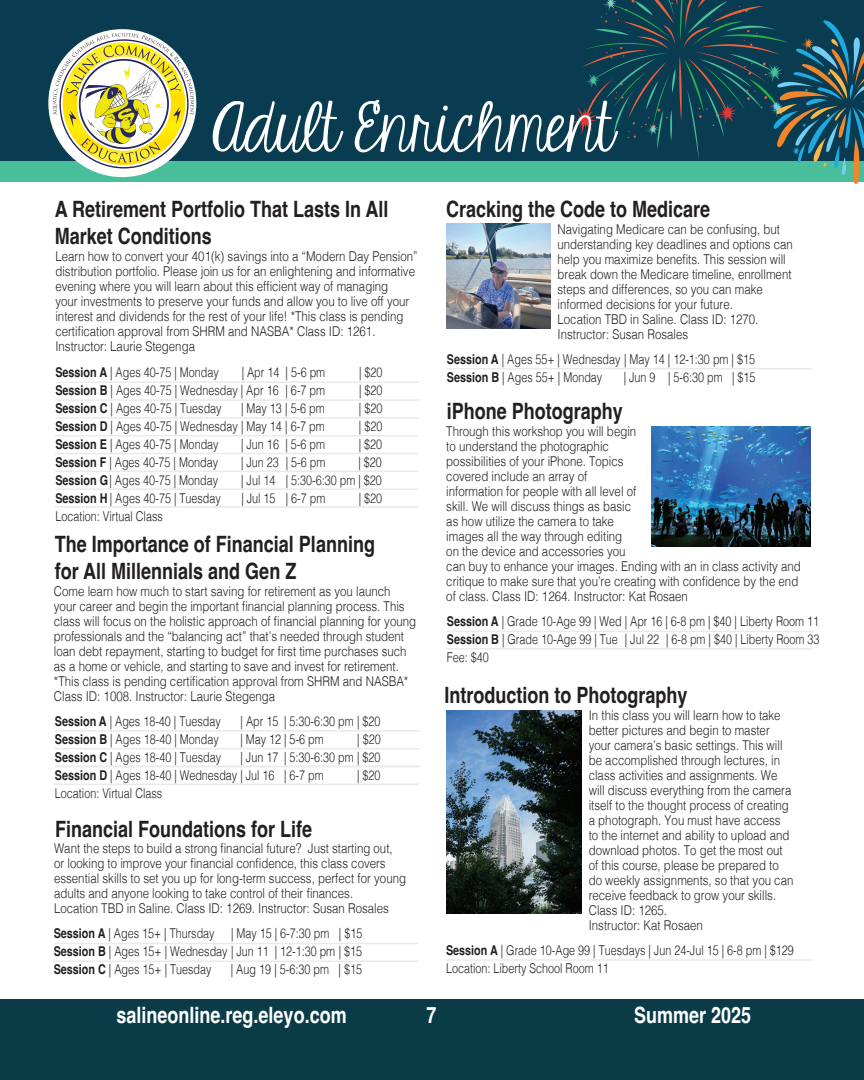
<style>
.page{position:relative;width:864px;height:1080px;background:#fff}
.page>*{position:absolute;margin:0;border:0;box-sizing:border-box;transform-origin:0 0}
.Page_Titles{font:72px "KG Eyes Wide Open";color:#fff}
.Paragraph_Text{font:700 22.5px/27px "Helvetica";color:#231f20;scale:.8 1}
.t1{font:700 22.5px "Helvetica";color:#fff;scale:.8 1}
.Paragraph_Text-2{font:300 13.5px/15px "Helvetica";color:#231f20;scale:.85 1}
.Paragraph_Text-3{font:300 13.5px "Helvetica";color:#231f20;scale:.8 1}
.s1{font-weight:700}
</style>
<div class="page">
<div style="left:0;top:0;width:864px;height:165px;background:#0a3c51"></div>
<div style="left:0;top:161px;width:864px;height:20px;background:#48bf9a"></div>
<div style="left:49px;top:30px;width:147px;height:146px;background:#fff;border-radius:50%"></div>
<div style="left:0;top:999px;width:864px;height:81px;background:#0a3c48"></div>
<svg style="left:569px;top:0;width:295px;height:184px"></svg>
<svg style="left:53px;top:33px;width:141px;height:135px"></svg>
<hr style="left:55px;top:748px;width:365px;height:1px;background:#e9eaeb">
<hr style="left:55px;top:730px;width:365px;height:2px;background:#e9eaeb">
<hr style="left:55px;top:399px;width:364px;height:2px;background:#e9eaeb">
<hr style="left:55px;top:382px;width:364px;height:1px;background:#e9eaeb">
<hr style="left:55px;top:417px;width:364px;height:2px;background:#e9eaeb">
<hr style="left:447px;top:631px;width:367px;height:1px;background:#e9eaeb">
<hr style="left:446px;top:648px;width:367px;height:2px;background:#e9eaeb">
<hr style="left:446px;top:959px;width:367px;height:2px;background:#e9eaeb">
<hr style="left:55px;top:453px;width:364px;height:1px;background:#e9eaeb">
<hr style="left:55px;top:435px;width:364px;height:1px;background:#e9eaeb">
<hr style="left:55px;top:471px;width:364px;height:1px;background:#e9eaeb">
<hr style="left:55px;top:506px;width:364px;height:2px;background:#e9eaeb">
<hr style="left:55px;top:488px;width:364px;height:2px;background:#e9eaeb">
<hr style="left:54px;top:961px;width:365px;height:1px;background:#e9eaeb">
<hr style="left:54px;top:943px;width:365px;height:1px;background:#e9eaeb">
<hr style="left:447px;top:368px;width:365px;height:1px;background:#e9eaeb">
<hr style="left:55px;top:766px;width:365px;height:1px;background:#e9eaeb">
<hr style="left:54px;top:784px;width:365px;height:1px;background:#e9eaeb">
<img style="left:651px;top:427px;width:160px;height:119px">
<img style="left:446px;top:710px;width:136px;height:203px">
<img style="left:446px;top:224px;width:105px;height:104px">
<p class="Page_Titles" style="left:212px;top:89px;width:403px">Adult Enrichment</p>
<p class="Paragraph_Text" style="left:55px;top:198px;width:419px">A Retirement Portfolio That Lasts In All<br>Market Conditions</p>
<p class="Paragraph_Text-2" style="left:55px;top:248px;width:428px">Learn how to convert your 401(k) savings into a “Modern Day Pension” distribution portfolio. Please join us for an enlightening and informative evening where you will learn about this efficient way of managing<br>your investments to preserve your funds and allow you to live off your interest and dividends for the rest of your life! *This class is pending certification approval from SHRM and NASBA* Class ID: 1261.</p>
<p class="Paragraph_Text-2" style="left:55px;top:338px;width:166px">Instructor: Laurie Stegenga</p>
<p class="Paragraph_Text-3" style="left:55px;top:361px;width:206px"><span class="s1">Session A</span> | Ages 40-75 | Monday</p>
<p class="Paragraph_Text-3" style="left:242px;top:361px;width:106px">| Apr 14 | 5-6 pm</p>
<p class="Paragraph_Text-3" style="left:359px;top:361px;width:31px">| $20</p>
<p class="Paragraph_Text-3" style="left:55px;top:379px;width:339px"><span class="s1">Session B</span> | Ages 40-75 | Wednesday | Apr 16 | 6-7 pm</p>
<p class="Paragraph_Text-3" style="left:359px;top:379px;width:31px">| $20</p>
<p class="Paragraph_Text-3" style="left:55px;top:397px;width:209px"><span class="s1">Session C</span> | Ages 40-75 | Tuesday</p>
<p class="Paragraph_Text-3" style="left:241px;top:397px;width:106px">| May 13 | 5-6 pm</p>
<p class="Paragraph_Text-3" style="left:359px;top:397px;width:31px">| $20</p>
<p class="Paragraph_Text-3" style="left:55px;top:415px;width:338px"><span class="s1">Session D</span> | Ages 40-75 | Wednesday | May 14 | 6-7 pm</p>
<p class="Paragraph_Text-3" style="left:359px;top:415px;width:31px">| $20</p>
<p class="Paragraph_Text-3" style="left:55px;top:433px;width:206px"><span class="s1">Session E</span> | Ages 40-75 | Monday</p>
<p class="Paragraph_Text-3" style="left:241px;top:433px;width:106px">| Jun 16 | 5-6 pm</p>
<p class="Paragraph_Text-3" style="left:359px;top:433px;width:31px">| $20</p>
<p class="Paragraph_Text-3" style="left:55px;top:451px;width:205px"><span class="s1">Session F</span> | Ages 40-75 | Monday</p>
<p class="Paragraph_Text-3" style="left:241px;top:451px;width:107px">| Jun 23 | 5-6 pm</p>
<p class="Paragraph_Text-3" style="left:359px;top:451px;width:31px">| $20</p>
<p class="Paragraph_Text-3" style="left:55px;top:469px;width:205px"><span class="s1">Session G</span> | Ages 40-75 | Monday</p>
<p class="Paragraph_Text-3" style="left:241px;top:469px;width:177px">| Jul 14 | 5:30-6:30 pm | $20</p>
<p class="Paragraph_Text-3" style="left:55px;top:487px;width:208px"><span class="s1">Session H</span> | Ages 40-75 | Tuesday</p>
<p class="Paragraph_Text-3" style="left:241px;top:487px;width:107px">| Jul 15 | 6-7 pm</p>
<p class="Paragraph_Text-3" style="left:359px;top:487px;width:31px">| $20</p>
<p class="Paragraph_Text-3" style="left:55px;top:505px;width:136px">Location: Virtual Class</p>
<p class="Paragraph_Text" style="left:55px;top:533px;width:402px">The Importance of Financial Planning for All Millennials and Gen Z</p>
<p class="Paragraph_Text-2" style="left:54px;top:582px;width:428px">Come learn how much to start saving for retirement as you launch your career and begin the important financial planning process. This class will focus on the holistic approach of financial planning for young professionals and the “balancing act” that’s needed through student loan debt repayment, starting to budget for first time purchases such as a home or vehicle, and starting to save and invest for retirement. *This class is pending certification approval from SHRM and NASBA* Class ID: 1008. Instructor: Laurie Stegenga</p>
<p class="Paragraph_Text-3" style="left:55px;top:710px;width:209px"><span class="s1">Session A</span> | Ages 18-40 | Tuesday</p>
<p class="Paragraph_Text-3" style="left:241px;top:710px;width:177px">| Apr 15 | 5:30-6:30 pm | $20</p>
<p class="Paragraph_Text-3" style="left:55px;top:728px;width:206px"><span class="s1">Session B</span> | Ages 18-40 | Monday</p>
<p class="Paragraph_Text-3" style="left:240px;top:728px;width:106px">| May 12 | 5-6 pm</p>
<p class="Paragraph_Text-3" style="left:357px;top:728px;width:31px">| $20</p>
<p class="Paragraph_Text-3" style="left:55px;top:746px;width:209px"><span class="s1">Session C</span> | Ages 18-40 | Tuesday</p>
<p class="Paragraph_Text-3" style="left:241px;top:746px;width:177px">| Jun 17 | 5:30-6:30 pm | $20</p>
<p class="Paragraph_Text-3" style="left:55px;top:764px;width:337px"><span class="s1">Session D</span> | Ages 18-40 | Wednesday | Jul 16 | 6-7 pm</p>
<p class="Paragraph_Text-3" style="left:357px;top:764px;width:31px">| $20</p>
<p class="Paragraph_Text-3" style="left:55px;top:782px;width:136px">Location: Virtual Class</p>
<p class="Paragraph_Text" style="left:55px;top:818px;width:323px">Financial Foundations for Life</p>
<p class="Paragraph_Text-2" style="left:54px;top:840px;width:416px">Want the steps to build a strong fi nancial future? Just starting out, or looking to improve your financial confidence, this class covers essential skills to set you up for long-term success, perfect for young adults and anyone looking to take control of their fi nances.</p>
<p class="Paragraph_Text-2" style="left:54px;top:900px;width:395px">Location TBD in Saline. Class ID: 1269. Instructor: Susan Rosales</p>
<p class="Paragraph_Text-3" style="left:54px;top:922px;width:387px"><span class="s1">Session A</span> | Ages 15+ | Thursday | May 15 | 6-7:30 pm | $15</p>
<p class="Paragraph_Text-3" style="left:54px;top:940px;width:387px"><span class="s1">Session B</span> | Ages 15+ | Wednesday | Jun 11 | 12-1:30 pm | $15</p>
<p class="Paragraph_Text-3" style="left:54px;top:958px;width:199px"><span class="s1">Session C</span> | Ages 15+ | Tuesday</p>
<p class="Paragraph_Text-3" style="left:231px;top:958px;width:165px">| Aug 19 | 5-6:30 pm | $15</p>
<p class="Paragraph_Text" style="left:446px;top:198px;width:332px">Cracking the Code to Medicare</p>
<p class="Paragraph_Text-2" style="left:558px;top:220px;width:278px">Navigating Medicare can be confusing, but understanding key deadlines and options can help you maximize benefits. This session will break down the Medicare timeline, enrollment steps and differences, so you can make informed decisions for your future.</p>
<p class="Paragraph_Text-2" style="left:558px;top:310px;width:238px">Location TBD in Saline. Class ID: 1270.<br>Instructor: Susan Rosales</p>
<p class="Paragraph_Text-3" style="left:447px;top:347px;width:387px"><span class="s1">Session A</span> | Ages 55+ | Wednesday | May 14 | 12-1:30 pm | $15</p>
<p class="Paragraph_Text-3" style="left:447px;top:365px;width:196px"><span class="s1">Session B</span> | Ages 55+ | Monday</p>
<p class="Paragraph_Text-3" style="left:624px;top:365px;width:166px">| Jun 9 | 5-6:30 pm | $15</p>
<p class="Paragraph_Text" style="left:447px;top:400px;width:222px">iPhone Photography</p>
<p class="Paragraph_Text-2" style="left:446px;top:423px;width:419px">Through this workshop you will begin<br>to understand the photographic<br>possibilities of your iPhone. Topics<br>covered include an array of<br>information for people with all level of<br>skill. We will discuss things as basic<br>as how utilize the camera to take<br>images all the way through editing<br>on the device and accessories you<br>can buy to enhance your images. Ending with an in class activity and critique to make sure that you’re creating with confidence by the end of class. Class ID: 1264. Instructor: Kat Rosaen</p>
<p class="Paragraph_Text-3" style="left:447px;top:610px;width:467px"><span class="s1">Session A</span> | Grade 10-Age 99 | Wed | Apr 16 | 6-8 pm | $40 | Liberty Room 11</p>
<p class="Paragraph_Text-3" style="left:447px;top:628px;width:467px"><span class="s1">Session B</span> | Grade 10-Age 99 | Tue | Jul 22 | 6-8 pm | $40 | Liberty Room 33</p>
<p class="Paragraph_Text-3" style="left:447px;top:646px;width:54px">Fee: $40</p>
<p class="Paragraph_Text" style="left:444px;top:684px;width:305px">Introduction to Photography</p>
<p class="Paragraph_Text-2" style="left:589px;top:707px;width:242px">In this class you will learn how to take better pictures and begin to master your camera’s basic settings. This will be accomplished through lectures, in class activities and assignments. We will discuss everything from the camera itself to the thought process of creating a photograph. You must have access to the internet and ability to upload and download photos. To get the most out of this course, please be prepared to do weekly assignments, so that you can receive feedback to grow your skills.</p>
<p class="Paragraph_Text-2" style="left:589px;top:902px;width:94px">Class ID: 1265.</p>
<p class="Paragraph_Text-2" style="left:589px;top:917px;width:136px">Instructor: Kat Rosaen</p>
<p class="Paragraph_Text-3" style="left:446px;top:939px;width:436px"><span class="s1">Session A</span> | Grade 10-Age 99 | Tuesdays | Jun 24-Jul 15 | 6-8 pm | $129</p>
<p class="Paragraph_Text-3" style="left:446px;top:957px;width:205px">Location: Liberty School Room 11</p>
<h2 class="t1" style="left:117px;top:1002px;width:289px">salineonline.reg.eleyo.com</h2>
<h2 class="t1" style="left:427px;top:1002px;width:14px">7</h2>
<h2 class="t1" style="left:634px;top:1002px;width:148px">Summer 2025</h2>
</div>
